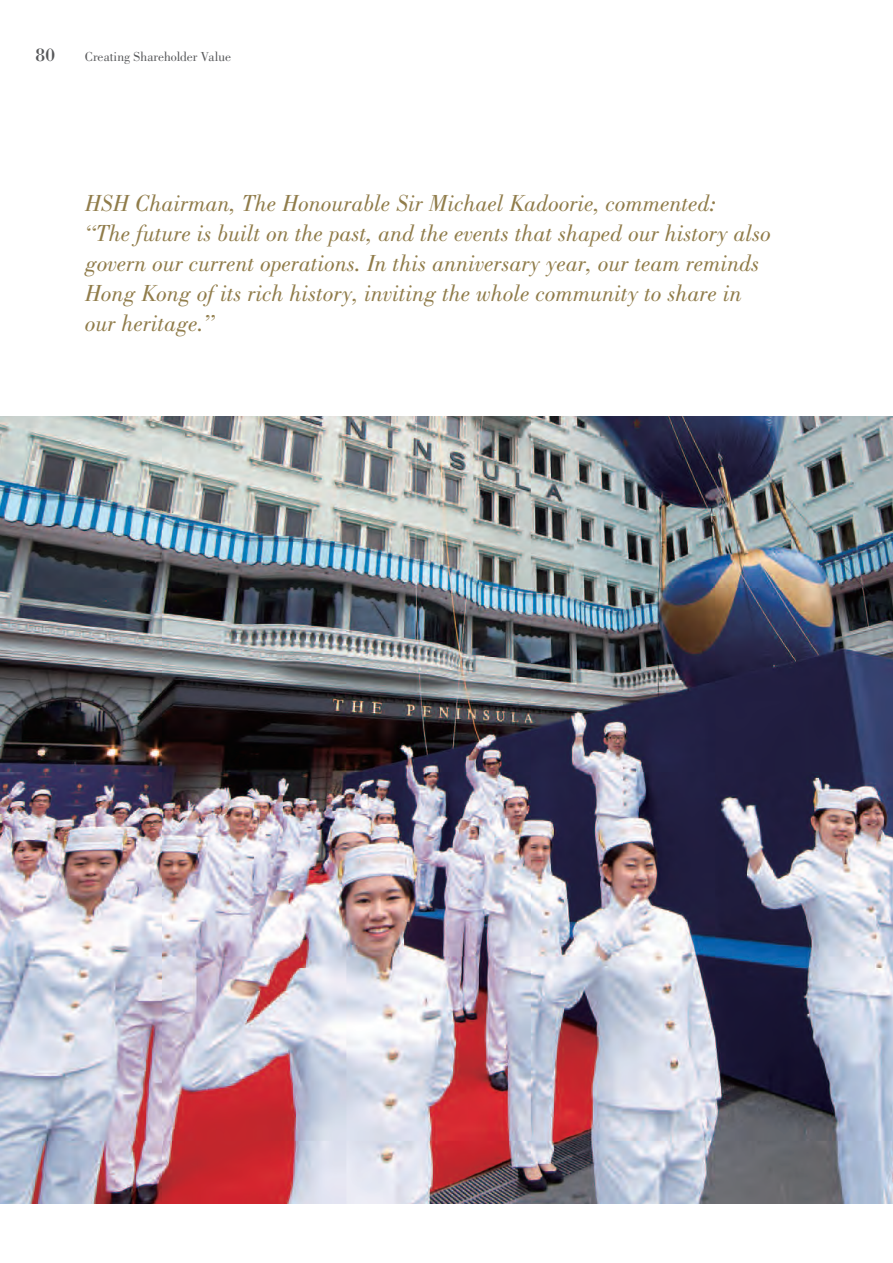
<style>
.page{position:relative;width:893px;height:1263px;background:#fff}
.page>*{position:absolute;margin:0;border:0;box-sizing:border-box;transform-origin:0 0}
.t1{font:italic 24px/30px "Bodoni";color:#907c4a}
.t2{font:19.5px "Bodoni";color:#57585a}
.t3{font:13.5px "Bodoni";letter-spacing:.005em;color:#57585a}
</style>
<div class="page">
<img style="left:0;top:417px;width:893px;height:786px">
<p class="t2" style="left:35px;top:43px;width:21px">80</p>
<p class="t3" style="left:85px;top:49px;width:148px">Creating Shareholder Value</p>
<p class="t1" style="left:85px;top:188px;width:687px">HSH Chairman, The Honourable Sir Michael Kadoorie, commented:<br>“The future is built on the past, and the events that shaped our history also govern our current operations. In this anniversary year, our team reminds Hong Kong of its rich history, inviting the whole community to share in our heritage.”</p>
</div>
